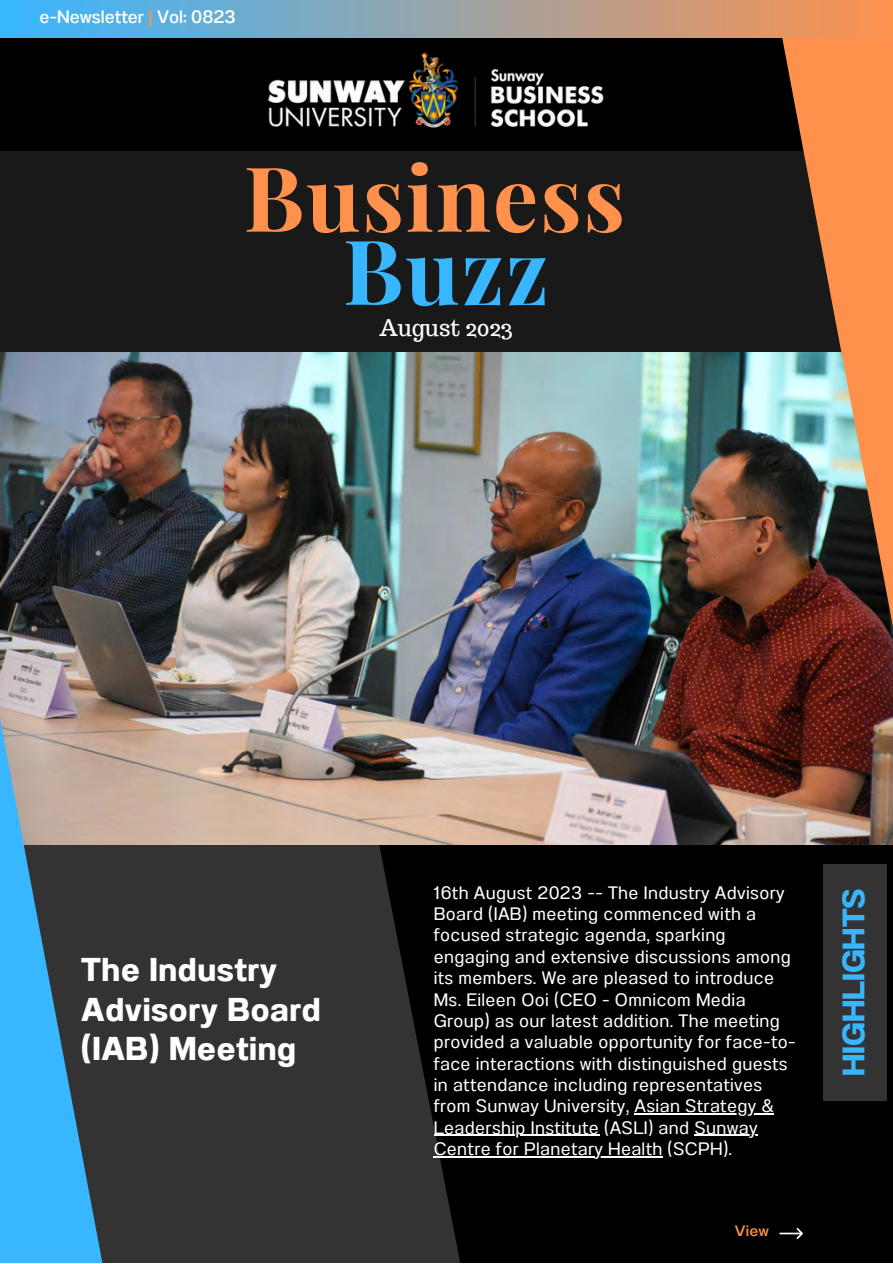
<style>
.page{position:relative;width:893px;height:1264px;background:#fff}
.page>*{position:absolute;margin:0;border:0;box-sizing:border-box;transform-origin:0 0}
.t1{font:700 89.85px "Playfair Display";letter-spacing:.02em;color:#ff914d}
.t2{font:700 89.85px "Playfair Display";color:#38b6ff}
.t3{font:700 33px/39.3px "Anantason";letter-spacing:.02em;color:#fff}
.t4{font:700 31.05px "Anantason";color:#38b6ff}
.t5{font:22.5px "Trocchi";color:#fff}
.t6{font:18px/21.3px "Anantason";letter-spacing:.02em;color:#fff}
.t7{font:500 18px "Anantason";color:#fff}
.t8{font:15px "Anantason Medium Wd 112";color:#ff914d}
.s1{color:#ff914d}
</style>
<div class="page">
<div style="left:0;top:0;width:892px;height:1262px;background:#000"></div>
<svg style="left:123px;top:844px;width:404px;height:418px;fill:#333"></svg>
<img style="left:0;top:352px;width:892px;height:492px">
<div style="left:0;top:152px;width:892px;height:200px;background:#191919"></div>
<img style="left:268px;top:51px;width:336px;height:77px">
<svg style="left:779px;top:1228px;width:24px;height:11px"></svg>
<svg style="left:0;top:688px;width:123px;height:574px;background:#57839d"></svg>
<svg style="left:777px;top:38px;width:115px;height:662px"></svg>
<div style="left:0;top:0;width:892px;height:38px;background:linear-gradient(to right,#38b6ff,#fc924f)"></div>
<hr style="left:634px;top:1113px;width:140px;height:1px;background:#fff">
<hr style="left:433px;top:1134px;width:166px;height:1px;background:#fff">
<hr style="left:694px;top:1134px;width:63px;height:1px;background:#fff">
<hr style="left:433px;top:1156px;width:229px;height:1px;background:#fff">
<div style="left:823px;top:863px;width:64px;height:237px;background:#333"></div>
<p class="t7" style="left:40px;top:7px;width:198px">e-Newsletter <span class="s1">|</span> Vol: 0823</p>
<p class="t1" style="left:244px;top:135px;width:382px">Business</p>
<p class="t2" style="left:343px;top:208px;width:207px">Buzz</p>
<p class="t5" style="left:379px;top:313px;width:135px">August 2023</p>
<p class="t3" style="left:81px;top:950px;width:241px">The Industry<br>Advisory Board (IAB) Meeting</p>
<p class="t6" style="left:433px;top:881px;width:363px">16th August 2023 -- The Industry Advisory Board (IAB) meeting commenced with a focused strategic agenda, sparking engaging and extensive discussions among its members. We are pleased to introduce Ms. Eileen Ooi (CEO - Omnicom Media Group) as our latest addition. The meeting provided a valuable opportunity for face-to&shy;face interactions with distinguished guests in attendance including representatives from Sunway University, Asian Strategy &amp; Leadership Institute (ASLI) and Sunway Centre for Planetary Health (SCPH).</p>
<p class="t8" style="left:734px;top:1222px;width:36px">View</p>
<p class="t4" style="left:835px;top:1075px;width:189px;rotate:-90deg">HIGHLIGHTS</p>
</div>
